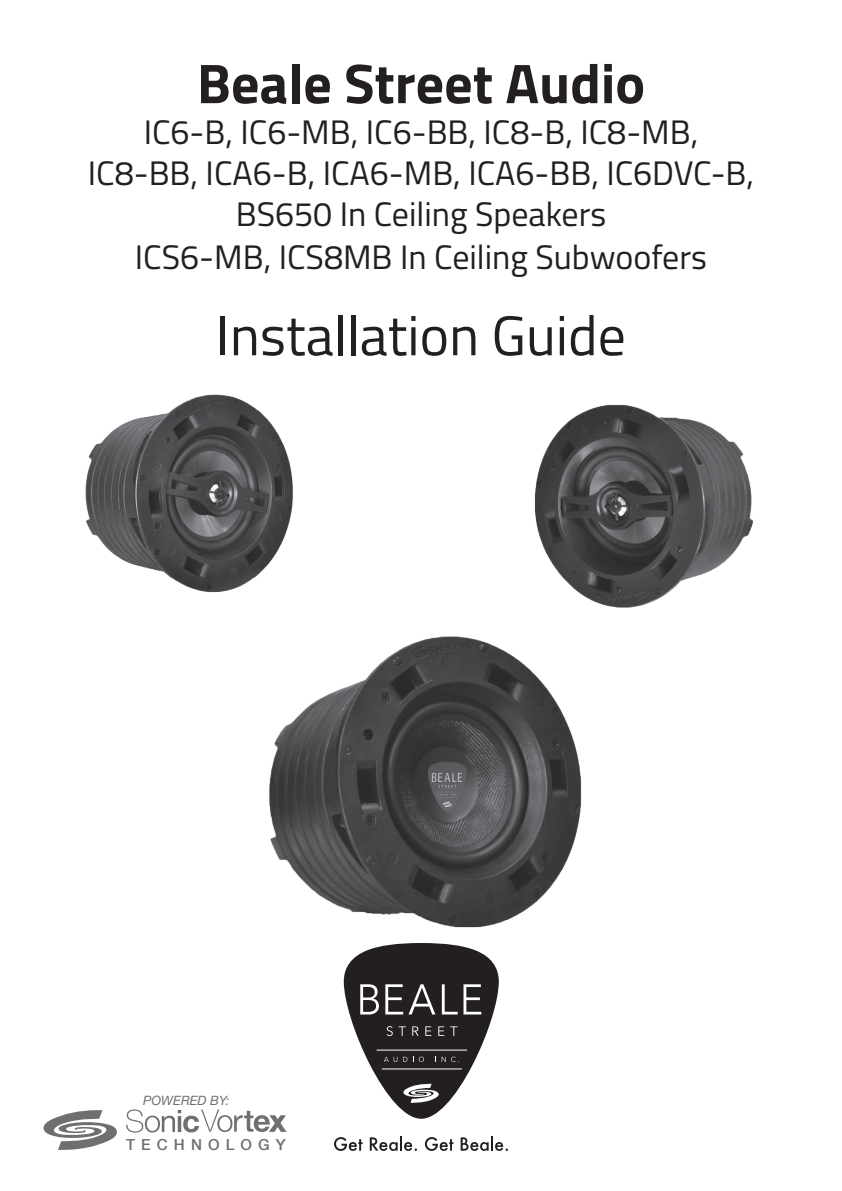
<style>
.page{position:relative;width:842px;height:1191px;background:#fff}
.page>*{position:absolute;margin:0;border:0;box-sizing:border-box;transform-origin:0 0}
.t1{font:56px "Titillium Web";color:#231f20}
.t2{font:700 56px "Titillium Web";color:#231f20}
.t3{font:34px "Titillium Web";color:#231f20}
.t4{font:500 15.2px "Helvetica Neue";letter-spacing:.4em;color:#6d6f70}
.t5{font:italic 12.8px "Helvetica Neue";color:#6d6f70}
</style>
<div class="page">
<svg style="left:334px;top:1137px;width:29px;height:14px"></svg>
<svg style="left:370px;top:1136px;width:47px;height:14px"></svg>
<svg style="left:425px;top:1137px;width:28px;height:14px"></svg>
<svg style="left:461px;top:1136px;width:47px;height:14px"></svg>
<svg style="left:344px;top:943px;width:155px;height:175px"></svg>
<img style="left:85px;top:394px;width:208px;height:199px">
<img style="left:534px;top:404px;width:220px;height:204px">
<img style="left:269px;top:636px;width:313px;height:292px">
<svg style="left:43px;top:1109px;width:244px;height:41px"></svg>
<p class="t2" style="left:197px;top:41px;width:450px">Beale Street Audio</p>
<p class="t3" style="left:144px;top:107px;width:556px">IC6-B, IC6-MB, IC6-BB, IC8-B, IC8-MB,</p>
<p class="t3" style="left:88px;top:148px;width:668px">IC8-BB, ICA6-B, ICA6-MB, ICA6-BB, IC6DVC-B,</p>
<p class="t3" style="left:236px;top:189px;width:372px">BS650 In Ceiling Speakers</p>
<p class="t3" style="left:135px;top:232px;width:574px">ICS6-MB, ICS8MB In Ceiling Subwoofers</p>
<p class="t1" style="left:216px;top:295px;width:411px">Installation Guide</p>
<p class="t5" style="left:143px;top:1093px;width:88px">POWERED BY:</p>
<p class="t4" style="left:126px;top:1135px;width:161px">TECHNOLOGY</p>
</div>
